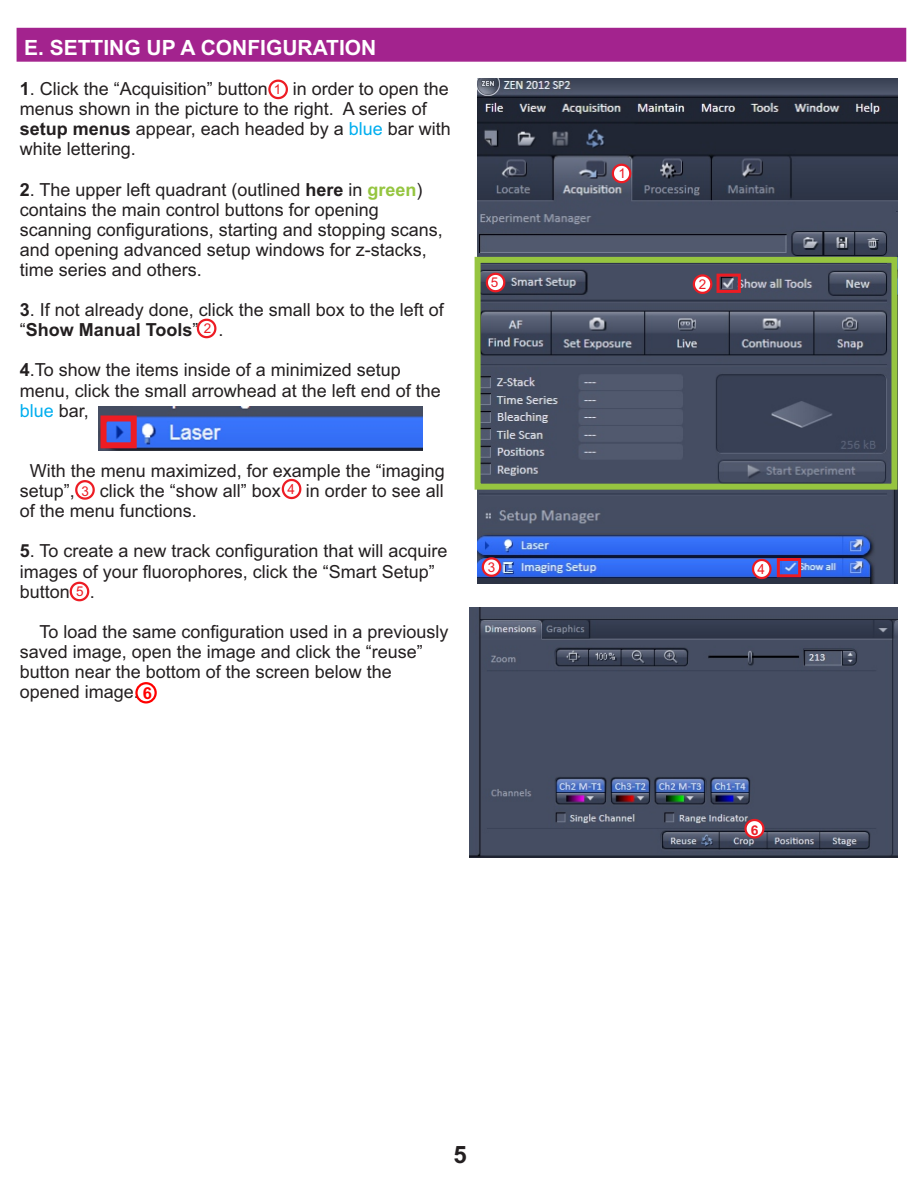
<style>
.page{position:relative;width:918px;height:1188px;background:#fff}
.page>*{position:absolute;margin:0;border:0;box-sizing:border-box;transform-origin:0 0}
.t1{font:700 24px "Arial";color:#231f20}
.t2{font:700 21px "Arial";color:#fff}
.t3{font:18px/20.1px "Arial";color:#231f20}
.t4{font:13.95px "Arial";color:#ed1c24;scale:.96 1}
.t5{font:13.5px "Arial";color:#ed1c24}
.t6{font:700 13.5px "Arial";color:#ed1c24}
.s1{font-weight:700}
.s2{color:#00aeef}
.s3{font-weight:700;color:#95c540}
.s4{font-weight:700;font-size:16.5px;color:#f00}
</style>
<div class="page">
<svg style="left:268px;top:80px;width:20px;height:19px"></svg>
<svg style="left:197px;top:319px;width:19px;height:19px"></svg>
<svg style="left:75px;top:480px;width:20px;height:20px"></svg>
<div style="left:16px;top:27px;width:891px;height:35px;background:#a3238e"></div>
<img style="left:98px;top:407px;width:324px;height:44px">
<div style="left:101px;top:415px;width:36px;height:33px;border:6px solid #ed1c24"></div>
<svg style="left:282px;top:479px;width:19px;height:20px"></svg>
<svg style="left:70px;top:582px;width:19px;height:19px"></svg>
<img style="left:478px;top:78px;width:420px;height:506px">
<div style="left:475px;top:257px;width:422px;height:233px;border:6px solid #96c540"></div>
<svg style="left:612px;top:164px;width:19px;height:19px"></svg>
<div style="left:717px;top:274px;width:24px;height:19px;border:3px solid #ed1c24"></div>
<svg style="left:693px;top:274px;width:19px;height:20px"></svg>
<div style="left:777px;top:558px;width:24px;height:19px;border:3px solid #ed1c24"></div>
<svg style="left:752px;top:559px;width:20px;height:20px"></svg>
<svg style="left:486px;top:273px;width:19px;height:19px"></svg>
<svg style="left:482px;top:557px;width:19px;height:20px"></svg>
<div style="left:135px;top:682px;width:22px;height:22px;border:2px solid #f00;border-radius:50%"></div>
<img style="left:469px;top:607px;width:428px;height:250px">
<svg style="left:744px;top:819px;width:21px;height:20px"></svg>
<p class="t2" style="left:24px;top:40px;width:354px">E. SETTING UP A CONFIGURATION</p>
<p class="t3" style="left:20px;top:80px;width:250px"><span class="s1">1</span>. Click the “Acquisition” button</p>
<p class="t3" style="left:20px;top:80px;width:433px;text-indent:273px">in order to open the menus shown in the picture to the right. A series of <span class="s1">setup menus</span> appear, each headed by a <span class="s2">blue</span> bar with white lettering.</p>
<p class="t3" style="left:20px;top:181px;width:425px"><span class="s1">2</span>. The upper left quadrant (outlined <span class="s1">here</span> in <span class="s3">green</span>) contains the main control buttons for opening scanning configurations, starting and stopping scans, and opening advanced setup windows for z-stacks, time series and others.</p>
<p class="t3" style="left:20px;top:301px;width:426px"><span class="s1">3</span>. If not already done, click the small box to the left of “<span class="s1">Show Manual Tools</span>” .</p>
<p class="t3" style="left:20px;top:362px;width:423px"><span class="s1">4</span>.To show the items inside of a minimized setup menu, click the small arrowhead at the left end of the <span class="s2">blue</span> bar,</p>
<p class="t5" style="left:274px;top:84px;width:9px">1</p>
<p class="t5" style="left:204px;top:323px;width:9px">2</p>
<p class="t3" style="left:20px;top:462px;width:427px;text-indent:10px">With the menu maximized, for example the “imaging setup”,</p>
<p class="t3" style="left:100px;top:482px;width:183px">click the “show all” box</p>
<p class="t3" style="left:306px;top:482px;width:140px">in order to see all</p>
<p class="t3" style="left:20px;top:503px;width:179px">of the menu functions.</p>
<p class="t3" style="left:20px;top:543px;width:429px"><span class="s1">5</span>. To create a new track configuration that will acquire images of your fluorophores, click the “Smart Setup” button .</p>
<p class="t3" style="left:20px;top:623px;width:430px;text-indent:20px">To load the same configuration used in a previously saved image, open the image and click the “reuse” button near the bottom of the screen below the opened image. <span class="s4">6</span></p>
<p class="t4" style="left:287px;top:484px;width:9px">4</p>
<p class="t5" style="left:82px;top:486px;width:9px">3</p>
<p class="t5" style="left:76px;top:586px;width:9px">5</p>
<p class="t5" style="left:491px;top:277px;width:9px">5</p>
<p class="t5" style="left:488px;top:562px;width:9px">3</p>
<p class="t5" style="left:618px;top:168px;width:9px">1</p>
<p class="t5" style="left:699px;top:279px;width:9px">2</p>
<p class="t4" style="left:758px;top:564px;width:9px">4</p>
<p class="t6" style="left:751px;top:825px;width:9px">6</p>
<h1 class="t1" style="left:453px;top:1146px;width:15px">5</h1>
</div>
